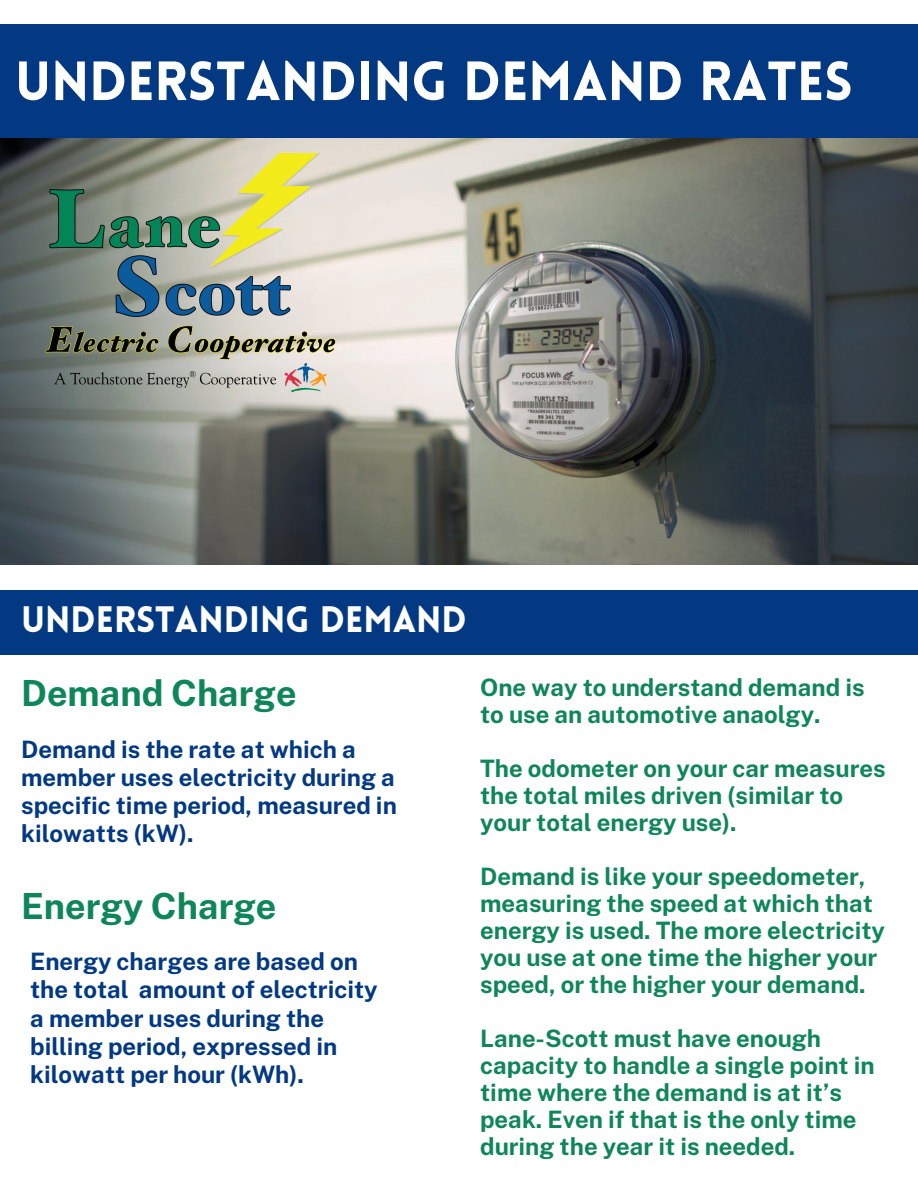
<style>
.page{position:relative;width:918px;height:1188px;background:#fff}
.page>*{position:absolute;margin:0;border:0;box-sizing:border-box;transform-origin:0 0}
.t1{font:900 54px "Lovelo";color:#fff}
.t2{font:700 36px "Public Sans";color:#0f8659}
.t3{font:900 36px "Lovelo";color:#fff}
.t4{font:700 24px/27px "Public Sans";color:#0f8659}
.t5{font:700 24px/28.2px "Public Sans";color:#033982}
</style>
<div class="page">
<img style="left:0;top:138px;width:918px;height:427px">
<div style="left:0;top:25px;width:918px;height:113px;background:#033982"></div>
<img style="left:36px;top:153px;width:309px;height:259px">
<div style="left:0;top:590px;width:918px;height:65px;background:#033982"></div>
<p class="t1" style="left:15px;top:60px;width:839px">UNDERSTANDING DEMAND RATES</p>
<p class="t3" style="left:21px;top:605px;width:447px">UNDERSTANDING DEMAND</p>
<h2 class="t2" style="left:21px;top:672px;width:277px">Demand Charge</h2>
<h2 class="t5" style="left:21px;top:735px;width:377px">Demand is the rate at which a member uses electricity during a specific time period, measured in kilowatts (kW).</h2>
<p class="t2" style="left:21px;top:885px;width:257px">Energy Charge</p>
<h2 class="t5" style="left:30px;top:948px;width:349px">Energy charges are based on the total amount of electricity a member uses during the billing period, expressed in kilowatt per hour (kWh).</h2>
<p class="t4" style="left:480px;top:674px;width:386px">One way to understand demand is to use an automotive anaolgy.</p>
<p class="t4" style="left:480px;top:755px;width:407px">The odometer on your car measures the total miles driven (similar to your total energy use).</p>
<p class="t4" style="left:480px;top:863px;width:406px">Demand is like your speedometer, measuring the speed at which that energy is used. The more electricity you use at one time the higher your speed, or the higher your demand.</p>
<p class="t4" style="left:480px;top:1025px;width:396px">Lane-Scott must have enough capacity to handle a single point in time where the demand is at it’s peak. Even if that is the only time during the year it is needed.</p>
</div>
